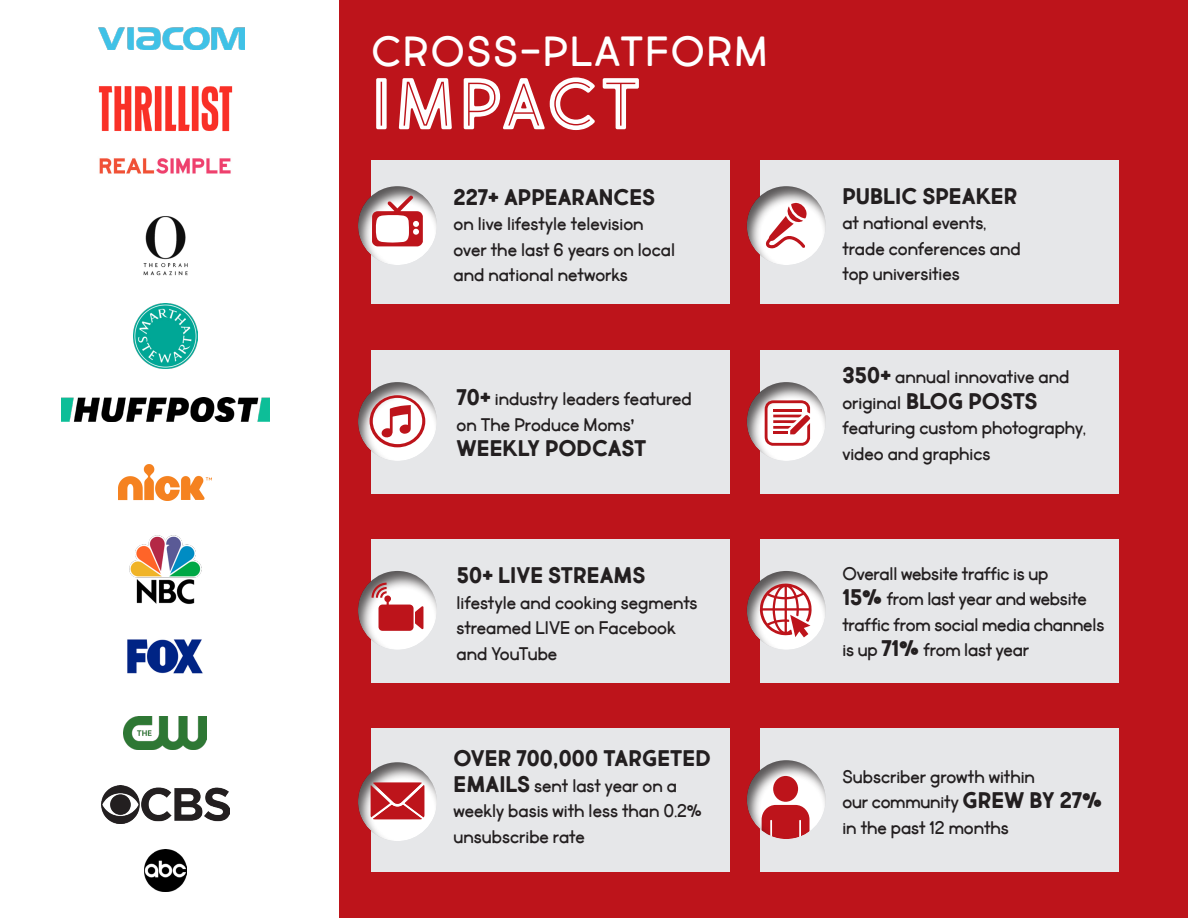
<style>
.page{position:relative;width:1188px;height:918px;background:#fff}
.page>*{position:absolute;margin:0;border:0;box-sizing:border-box;transform-origin:0 0}
.t1{font:72px "Market Fresh Inline Bold All Caps";letter-spacing:.05em;color:#fff}
.t2{font:42px "Market Fresh All Caps";letter-spacing:.05em;color:#fff}
.t3{font:22.5px "Market Fresh Bold All Caps";color:#231f20}
.t4{font:19.5px/25.5px "Market Fresh";color:#231f20}
.s1{font-family:"Market Fresh Bold All Caps";font-size:22.5px}
.s2{font-family:"Market Fresh";font-size:19.5px}
</style>
<div class="page">
<div style="left:325px;top:0;width:863px;height:918px;background:#bd141b"></div>
<div style="left:372px;top:161px;width:358px;height:143px;background:#e6e7e9"></div>
<div style="left:372px;top:350px;width:358px;height:143px;background:#e6e7e9"></div>
<div style="left:372px;top:539px;width:358px;height:143px;background:#e6e7e9"></div>
<div style="left:372px;top:728px;width:358px;height:143px;background:#e6e7e9"></div>
<div style="left:760px;top:161px;width:359px;height:143px;background:#e6e7e9"></div>
<div style="left:760px;top:350px;width:359px;height:143px;background:#e6e7e9"></div>
<div style="left:760px;top:539px;width:359px;height:143px;background:#e6e7e9"></div>
<div style="left:760px;top:728px;width:359px;height:143px;background:#e6e7e9"></div>
<div style="left:0;top:0;width:338px;height:918px;background:#fff"></div>
<img style="left:133px;top:304px;width:64px;height:64px">
<img style="left:127px;top:639px;width:76px;height:35px">
<img style="left:119px;top:464px;width:93px;height:36px">
<img style="left:144px;top:850px;width:42px;height:41px">
<img style="left:143px;top:216px;width:45px;height:60px">
<img style="left:61px;top:397px;width:208px;height:24px">
<img style="left:98px;top:86px;width:135px;height:46px">
<img style="left:99px;top:158px;width:132px;height:16px">
<img style="left:99px;top:27px;width:146px;height:22px">
<img style="left:124px;top:717px;width:83px;height:33px">
<img style="left:101px;top:785px;width:128px;height:39px">
<img style="left:129px;top:535px;width:73px;height:69px">
<div style="left:357px;top:184px;width:81px;height:82px;background:#231f20;opacity:.75"></div>
<svg style="left:372px;top:196px;width:51px;height:50px;background:#da9a9c"></svg>
<div style="left:746px;top:184px;width:81px;height:82px;background:#231f20;opacity:.75"></div>
<svg style="left:765px;top:203px;width:42px;height:46px;background:#e8b3b5"></svg>
<div style="left:357px;top:380px;width:81px;height:82px;background:#231f20;opacity:.75"></div>
<div style="left:357px;top:569px;width:81px;height:82px;background:#231f20;opacity:.75"></div>
<div style="left:357px;top:760px;width:81px;height:82px;background:#231f20;opacity:.75"></div>
<div style="left:746px;top:380px;width:81px;height:82px;background:#231f20;opacity:.75"></div>
<div style="left:746px;top:569px;width:81px;height:82px;background:#231f20;opacity:.75"></div>
<div style="left:746px;top:758px;width:81px;height:82px;background:#231f20;opacity:.75"></div>
<svg style="left:369px;top:395px;width:56px;height:52px;background:#e2aeb0"></svg>
<svg style="left:372px;top:582px;width:51px;height:49px;background:#d7878a"></svg>
<svg style="left:760px;top:583px;width:52px;height:54px;background:#de9c9f"></svg>
<svg style="left:371px;top:783px;width:53px;height:36px;background:#c6373d"></svg>
<svg style="left:765px;top:400px;width:45px;height:46px;background:#e29c9f"></svg>
<p class="t2" style="left:372px;top:21px;width:397px">CROSS-PLATFORM</p>
<p class="t1" style="left:372px;top:49px;width:270px">IMPACT</p>
<p class="t3" style="left:454px;top:180px;width:203px">227+ APPEARANCES</p>
<p class="t4" style="left:454px;top:212px;width:223px">on live lifestyle television over the last 6 years on local and national networks</p>
<p class="t4" style="left:457px;top:387px;width:237px"><span class="s1">70+</span> industry leaders featured on The Produce Moms’</p>
<p class="t3" style="left:457px;top:431px;width:191px">WEEKLY PODCAST</p>
<p class="t3" style="left:457px;top:558px;width:191px">50+ LIVE STREAMS</p>
<p class="t4" style="left:457px;top:590px;width:243px">lifestyle and cooking segments</p>
<p class="t4" style="left:457px;top:616px;width:221px">streamed LIVE on Facebook and YouTube</p>
<p class="t3" style="left:454px;top:741px;width:259px">OVER 700,000 TARGETED</p>
<p class="t4" style="left:454px;top:773px;width:250px"><span class="s1">EMAILS</span> sent last year on a weekly basis with less than 0.2% unsubscribe rate</p>
<p class="t3" style="left:842px;top:179px;width:176px">PUBLIC SPEAKER</p>
<p class="t4" style="left:842px;top:210px;width:180px">at national events, trade conferences and top universities</p>
<p class="t4" style="left:842px;top:364px;width:228px"><span class="s1">350+</span> annual innovative and</p>
<p class="t3" style="left:842px;top:384px;width:197px"><span class="s2">original</span> BLOG POSTS</p>
<p class="t4" style="left:842px;top:415px;width:245px">featuring custom photography, video and graphics</p>
<p class="t4" style="left:842px;top:561px;width:263px">Overall website traffic is up<br><span class="s1">15%</span> from last year and website traffic from social media channels is up <span class="s1">71%</span> from last year</p>
<p class="t4" style="left:842px;top:764px;width:194px">Subscriber growth within</p>
<p class="t4" style="left:842px;top:790px;width:261px">our community <span class="s1">GREW BY 27% </span>in the past 12 months</p>
</div>
